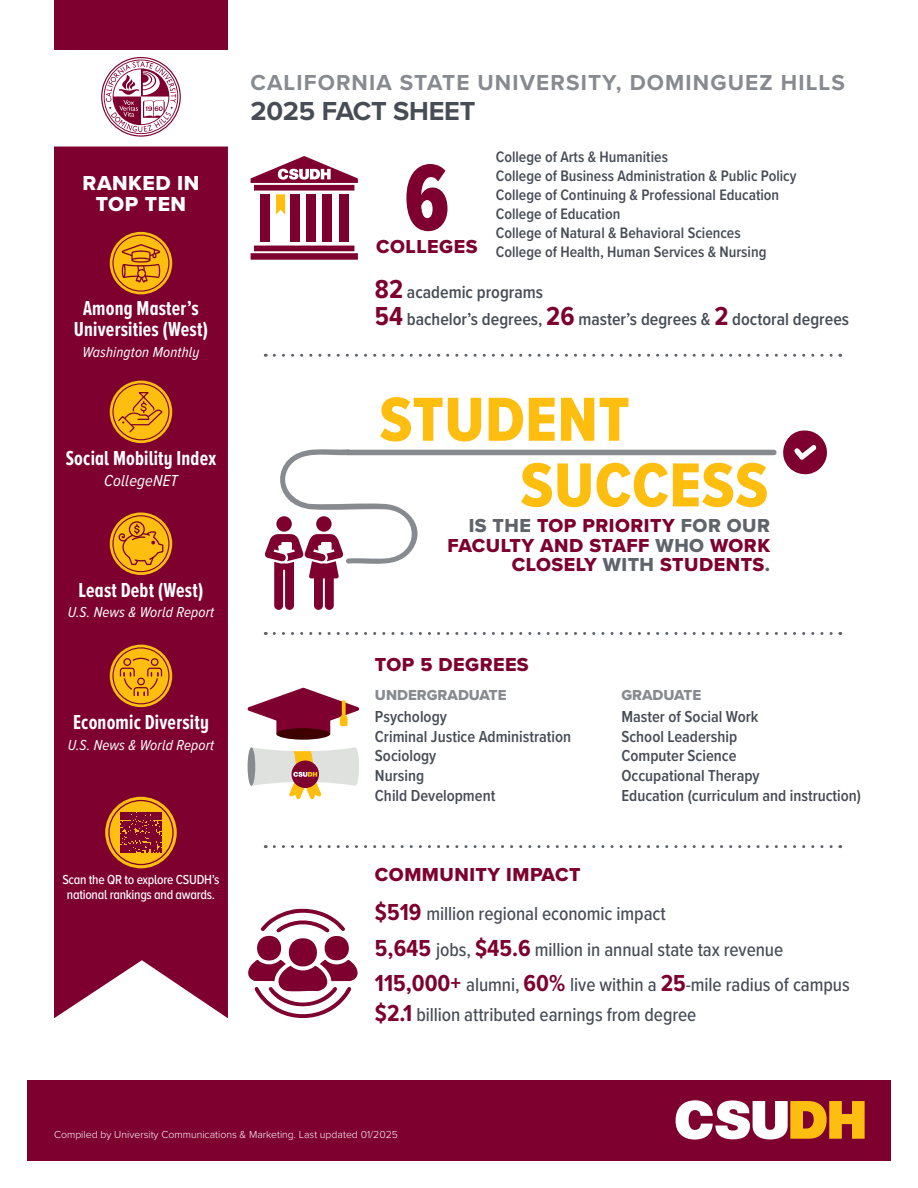
<style>
.page{position:relative;width:918px;height:1188px;background:#fff}
.page>*{position:absolute;margin:0;border:0;box-sizing:border-box;transform-origin:0 0}
.t1{font:97.5px "Proxima Nova Ex Cn Extrabld";color:#7d002e}
.t2{font:64.5px/65.7px "Proxima Nova Cond Extrabld";letter-spacing:.01em;color:#febe10}
.t3{font:700 27px "Proxima Nova";letter-spacing:-.01em;color:#474c55}
.t4{font:700 22.5px "Proxima Nova";letter-spacing:.05em;color:#878a8f}
.t5{font:700 21px/21px "Proxima Nova A Ex Cn";letter-spacing:.01em;color:#fff;text-align:center}
.t6{font:21px/21px "Proxima Nova Extrabld";letter-spacing:.025em;color:#fff;text-align:center}
.t7{font:500 19.5px/35.5px "Proxima Nova Cond";letter-spacing:-.005em;color:#474c55}
.t8{font:19.5px/19.5px "Proxima Nova Extrabld";letter-spacing:.025em;color:#7d002e;text-align:right}
.t9{font:600 18px/27px "Proxima Nova Cond";color:#474c55}
.t10{font:600 16.5px/19.8px "Proxima Nova Cond";color:#474c55}
.t11{font:italic 16.5px "Proxima Nova A Cond";letter-spacing:.01em;color:#fff}
.t12{font:600 15.75px/18.9px "Proxima Nova Cond";color:#474c55}
.t13{font:italic 15px "Proxima Nova A Cond";letter-spacing:.01em;color:#fff}
.t14{font:15px "Proxima Nova Extrabld";color:#878a8f}
.t15{font:500 13.5px/15px "Proxima Nova A Cond";letter-spacing:-.02em;color:#fff;text-align:center}
.t16{font:300 10.5px "Proxima Nova";color:#fff}
.s1{font-weight:700;font-size:27px;color:#7d002e}
.s2{color:#5f636a}
.s3{font-weight:700;font-size:24px;color:#7d002e}
</style>
<div class="page">
<div style="left:27px;top:1080px;width:864px;height:81px;background:#7d002e"></div>
<svg style="left:676px;top:1100px;width:189px;height:40px"></svg>
<div style="left:54px;top:147px;width:174px;height:871px;background:#7d002e"></div>
<div style="left:54px;top:0;width:174px;height:50px;background:#7d002e"></div>
<svg style="left:101px;top:57px;width:80px;height:80px"></svg>
<div style="left:260px;top:194px;width:10px;height:48px;background:#7d002e"></div>
<div style="left:306px;top:194px;width:9px;height:48px;background:#7d002e"></div>
<div style="left:323px;top:194px;width:9px;height:48px;background:#7d002e"></div>
<div style="left:340px;top:194px;width:9px;height:48px;background:#7d002e"></div>
<div style="left:291px;top:194px;width:9px;height:48px;background:#7d002e"></div>
<svg style="left:251px;top:246px;width:107px;height:14px"></svg>
<svg style="left:251px;top:156px;width:107px;height:59px"></svg>
<svg style="left:274px;top:354px;width:567px;height:3px"></svg>
<svg style="left:274px;top:845px;width:567px;height:3px"></svg>
<svg style="left:248px;top:688px;width:111px;height:46px"></svg>
<div style="left:276px;top:728px;width:54px;height:12px;background:#3e0000;border-radius:50%"></div>
<svg style="left:248px;top:747px;width:111px;height:52px"></svg>
<svg style="left:248px;top:908px;width:110px;height:110px"></svg>
<svg style="left:274px;top:632px;width:567px;height:3px"></svg>
<svg style="left:783px;top:430px;width:44px;height:45px"></svg>
<div style="left:347px;top:450px;width:427px;height:5px;background:#878a8f"></div>
<svg style="left:265px;top:449px;width:162px;height:161px"></svg>
<svg style="left:110px;top:512px;width:62px;height:63px"></svg>
<div style="left:112px;top:515px;width:57px;height:57px;border:1px solid #7d002e;border-radius:50%"></div>
<svg style="left:129px;top:522px;width:15px;height:15px"></svg>
<div style="left:129px;top:521px;width:16px;height:16px;border:1px solid #7d002e;border-radius:50%"></div>
<svg style="left:118px;top:525px;width:46px;height:41px;background:#e89d14"></svg>
<svg style="left:105px;top:797px;width:72px;height:71px;background:#eda613"></svg>
<div style="left:108px;top:800px;width:66px;height:65px;border:1px solid #7d002e;border-radius:50%"></div>
<svg style="left:121px;top:812px;width:40px;height:41px;background:#8c172a"></svg>
<svg style="left:110px;top:381px;width:62px;height:62px"></svg>
<div style="left:112px;top:383px;width:57px;height:57px;border:1px solid #7d002e;border-radius:50%"></div>
<svg style="left:117px;top:391px;width:50px;height:43px;background:#eaa114"></svg>
<svg style="left:110px;top:645px;width:62px;height:62px"></svg>
<div style="left:112px;top:647px;width:57px;height:57px;border:1px solid #7d002e;border-radius:50%"></div>
<div style="left:123px;top:658px;width:35px;height:35px;border:1px solid #7d002e;border-radius:50%"></div>
<div style="left:122px;top:656px;width:11px;height:12px;border:5px solid #febe10;border-radius:50%"></div>
<div style="left:123px;top:658px;width:8px;height:8px;border:1px solid #7d002e;border-radius:50%"></div>
<div style="left:149px;top:656px;width:11px;height:12px;border:5px solid #febe10;border-radius:50%"></div>
<div style="left:151px;top:658px;width:8px;height:8px;border:1px solid #7d002e;border-radius:50%"></div>
<svg style="left:115px;top:663px;width:52px;height:37px;background:#e89e14"></svg>
<svg style="left:110px;top:232px;width:62px;height:62px"></svg>
<div style="left:112px;top:235px;width:57px;height:57px;border:1px solid #7d002e;border-radius:50%"></div>
<svg style="left:122px;top:244px;width:38px;height:39px"></svg>
<h3 class="t6" style="left:83px;top:173px;width:118px">RANKED IN<br>TOP TEN</h3>
<h3 class="t5" style="left:74px;top:298px;width:136px">Among Master’s<br>Universities (West)</h3>
<p class="t13" style="left:82px;top:343px;width:119px">Washington Monthly</p>
<h3 class="t5" style="left:66px;top:448px;width:152px">Social Mobility Index</h3>
<p class="t11" style="left:104px;top:471px;width:75px">CollegeNET</p>
<h3 class="t5" style="left:79px;top:580px;width:126px">Least Debt (West)</h3>
<p class="t13" style="left:68px;top:603px;width:148px">U.S. News &amp; World Report</p>
<h3 class="t5" style="left:73px;top:712px;width:137px">Economic Diversity</h3>
<p class="t13" style="left:68px;top:736px;width:148px">U.S. News &amp; World Report</p>
<p class="t15" style="left:62px;top:872px;width:159px">Scan the QR to explore CSUDH’s national rankings and awards.</p>
<h3 class="t4" style="left:251px;top:69px;width:596px">CALIFORNIA STATE UNIVERSITY, DOMINGUEZ HILLS</h3>
<h3 class="t3" style="left:251px;top:95px;width:226px">2025 FACT SHEET</h3>
<p class="t12" style="left:496px;top:148px;width:302px">College of Arts &amp; Humanities<br>College of Business Administration &amp; Public Policy College of Continuing &amp; Professional Education College of Education<br>College of Natural &amp; Behavioral Sciences<br>College of Health, Human Services &amp; Nursing</p>
<p class="t9" style="left:375px;top:279px;width:476px"><span class="s1">82</span> academic programs<br><span class="s1">54</span> bachelor’s degrees, <span class="s1">26</span> master’s degrees &amp; <span class="s1">2</span> doctoral degrees</p>
<h1 class="t1" style="left:404px;top:139px;width:47px">6</h1>
<p class="t8" style="left:376px;top:238px;width:103px">COLLEGES</p>
<h2 class="t2" style="left:520px;top:389px;width:249px;text-indent:-141px">STUDENT<br>SUCCESS</h2>
<p class="t8" style="left:447px;top:517px;width:324px"><span class="s2">IS THE</span> TOP PRIORITY <span class="s2">FOR OUR<br></span>FACULTY AND STAFF <span class="s2">WHO</span> WORK<br>CLOSELY <span class="s2">WITH</span> STUDENTS<span class="s2">.</span></p>
<p class="t8" style="left:375px;top:656px;width:155px">TOP 5 DEGREES</p>
<p class="t10" style="left:375px;top:707px;width:198px">Psychology<br>Criminal Justice Administration<br>Sociology<br>Nursing<br>Child Development</p>
<p class="t10" style="left:621px;top:707px;width:241px">Master of Social Work<br>School Leadership<br>Computer Science<br>Occupational Therapy<br>Education (curriculum and instruction)</p>
<p class="t14" style="left:375px;top:686px;width:133px">UNDERGRADUATE</p>
<p class="t14" style="left:621px;top:686px;width:81px">GRADUATE</p>
<p class="t8" style="left:375px;top:866px;width:207px">COMMUNITY IMPACT</p>
<p class="t7" style="left:375px;top:896px;width:476px"><span class="s3">$519</span> million regional economic impact<br><span class="s3">5,645</span> jobs, <span class="s3">$45.6</span> million in annual state tax revenue<br><span class="s3">115,000+</span> alumni, <span class="s3">60%</span> live within a <span class="s3">25</span>-mile radius of campus</p>
<p class="t7" style="left:375px;top:998px;width:323px"><span class="s3">$2.1</span> billion attributed earnings from degree</p>
<p class="t16" style="left:54px;top:1128px;width:345px">Compiled by University Communications &amp; Marketing. Last updated 01/2025</p>
</div>
